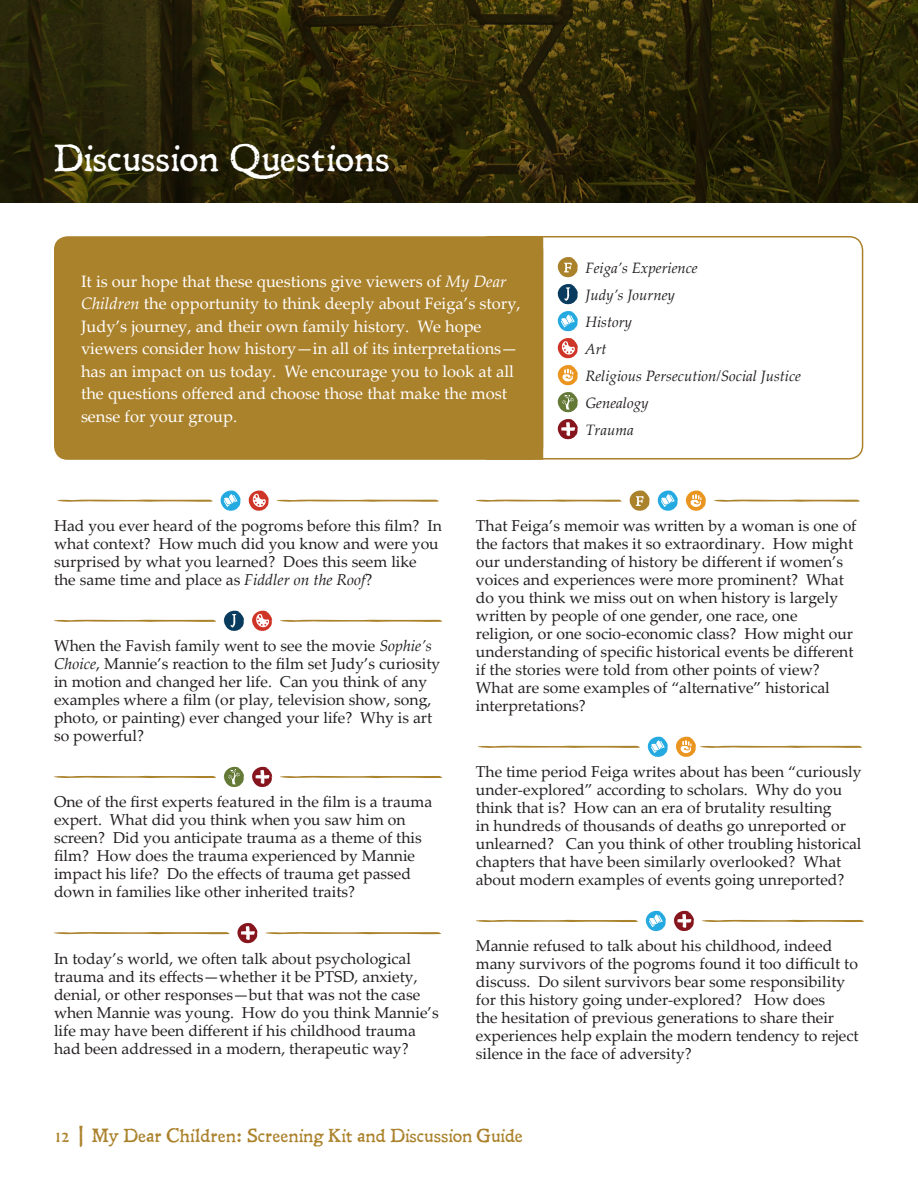
<style>
.page{position:relative;width:918px;height:1188px;background:#fff}
.page>*{position:absolute;margin:0;border:0;box-sizing:border-box;transform-origin:0 0}
.t1{font:36px "Leander";color:#fff}
.t2{font:18px "Leander";letter-spacing:-.01em;color:#ab822c}
.body_copy{font:16.5px/22.5px "Palatino Linotype";color:#fff}
.body_copy-2{font:15.75px/18px "Palatino Linotype";color:#231f20}
.body_copy-3{font:italic 15px "Palatino Linotype";color:#231f20}
.s1{font-style:italic}
.s2{font-family:"Chalkduster"}
</style>
<div class="page">
<svg style="left:0;top:0;width:918px;height:202px;background:#2b2607"></svg>
<svg style="left:57px;top:500px;width:156px;height:2px"></svg>
<svg style="left:220px;top:490px;width:21px;height:21px"></svg>
<svg style="left:249px;top:490px;width:20px;height:21px"></svg>
<svg style="left:276px;top:500px;width:163px;height:2px"></svg>
<svg style="left:54px;top:620px;width:162px;height:2px"></svg>
<svg style="left:224px;top:611px;width:20px;height:20px"></svg>
<svg style="left:252px;top:611px;width:20px;height:20px"></svg>
<svg style="left:280px;top:620px;width:162px;height:2px"></svg>
<svg style="left:54px;top:776px;width:162px;height:2px"></svg>
<svg style="left:224px;top:767px;width:20px;height:20px"></svg>
<svg style="left:252px;top:767px;width:20px;height:20px"></svg>
<svg style="left:280px;top:776px;width:162px;height:2px"></svg>
<svg style="left:54px;top:932px;width:176px;height:2px"></svg>
<svg style="left:237px;top:923px;width:21px;height:20px"></svg>
<svg style="left:265px;top:932px;width:176px;height:2px"></svg>
<svg style="left:476px;top:500px;width:146px;height:2px"></svg>
<svg style="left:630px;top:490px;width:20px;height:21px"></svg>
<svg style="left:658px;top:490px;width:20px;height:21px"></svg>
<svg style="left:686px;top:490px;width:20px;height:21px"></svg>
<svg style="left:714px;top:500px;width:146px;height:2px"></svg>
<svg style="left:478px;top:746px;width:162px;height:2px"></svg>
<svg style="left:648px;top:737px;width:20px;height:20px"></svg>
<svg style="left:676px;top:737px;width:186px;height:20px"></svg>
<svg style="left:476px;top:920px;width:162px;height:2px"></svg>
<svg style="left:646px;top:911px;width:20px;height:20px"></svg>
<svg style="left:674px;top:911px;width:20px;height:20px"></svg>
<svg style="left:702px;top:920px;width:162px;height:2px"></svg>
<svg style="left:558px;top:257px;width:20px;height:20px"></svg>
<svg style="left:558px;top:284px;width:20px;height:20px"></svg>
<svg style="left:558px;top:311px;width:20px;height:20px"></svg>
<svg style="left:558px;top:338px;width:20px;height:20px"></svg>
<svg style="left:558px;top:365px;width:20px;height:20px"></svg>
<svg style="left:558px;top:392px;width:20px;height:20px"></svg>
<svg style="left:558px;top:419px;width:20px;height:20px"></svg>
<div style="left:475px;top:236px;width:388px;height:224px;border:2px solid #ab822c;border-radius:14px"></div>
<svg style="left:533px;top:236px;width:11px;height:224px"></svg>
<div style="left:54px;top:236px;width:489px;height:224px;background:#ab822c;border-radius:14px"></div>
<h1 class="t1" style="left:54px;top:135px;width:337px">Discussion Questions</h1>
<p class="body_copy" style="left:81px;top:269px;width:441px">It is our hope that these questions give viewers of <span class="s1">My Dear Children</span> the opportunity to think deeply about Feiga’s story, Judy’s journey, and their own family history. We hope viewers consider how history—in all of its interpretations— has an impact on us today. We encourage you to look at all the questions offered and choose those that make the most sense for your group.</p>
<p class="body_copy-3" style="left:585px;top:257px;width:114px">Feiga’s Experience</p>
<p class="body_copy-3" style="left:585px;top:284px;width:91px">Judy’s Journey</p>
<p class="body_copy-3" style="left:585px;top:311px;width:48px">History</p>
<p class="body_copy-3" style="left:585px;top:338px;width:23px">Art</p>
<p class="body_copy-3" style="left:585px;top:365px;width:217px">Religious Persecution/Social Justice</p>
<p class="body_copy-3" style="left:585px;top:392px;width:65px">Genealogy</p>
<p class="body_copy-3" style="left:585px;top:419px;width:50px">Trauma</p>
<p class="body_copy-2" style="left:54px;top:516px;width:389px">Had you ever heard of the pogroms before this film? In what context? How much did you know and were you surprised by what you learned? Does this seem like the same time and place as <span class="s1">Fiddler on the Roof</span>?</p>
<p class="body_copy-2" style="left:54px;top:636px;width:388px">When the Favish family went to see the movie <span class="s1">Sophie’s Choice</span>, Mannie’s reaction to the film set Judy’s curiosity in motion and changed her life. Can you think of any examples where a film (or play, television show, song, photo, or painting) ever changed your life? Why is art so powerful?</p>
<p class="body_copy-2" style="left:54px;top:792px;width:380px">One of the first experts featured in the film is a trauma expert. What did you think when you saw him on screen? Did you anticipate trauma as a theme of this film? How does the trauma experienced by Mannie impact his life? Do the effects of trauma get passed down in families like other inherited traits?</p>
<p class="body_copy-2" style="left:54px;top:949px;width:386px">In today’s world, we often talk about psychological trauma and its effects—whether it be PTSD, anxiety, denial, or other responses—but that was not the case when Mannie was young. How do you think Mannie’s life may have been different if his childhood trauma had been addressed in a modern, therapeutic way?</p>
<p class="body_copy-2" style="left:476px;top:516px;width:382px">That Feiga’s memoir was written by a woman is one of the factors that makes it so extraordinary. How might our understanding of history be different if women’s voices and experiences were more prominent? What do you think we miss out on when history is largely written by people of one gender, one race, one religion, or one socio-economic class? How might our understanding of specific historical events be different if the stories were told from other points of view?<br>What are some examples of “alternative” historical interpretations?</p>
<p class="body_copy-2" style="left:476px;top:762px;width:387px">The time period Feiga writes about has been “curiously under-explored” according to scholars. Why do you think that is? How can an era of brutality resulting<br>in hundreds of thousands of deaths go unreported or unlearned? Can you think of other troubling historical chapters that have been similarly overlooked? What about modern examples of events going unreported?</p>
<p class="body_copy-2" style="left:476px;top:936px;width:384px">Mannie refused to talk about his childhood, indeed many survivors of the pogroms found it too difficult to discuss. Do silent survivors bear some responsibility for this history going under-explored? How does<br>the hesitation of previous generations to share their experiences help explain the modern tendency to reject silence in the face of adversity?</p>
<p class="t2" style="left:54px;top:1124px;width:471px">12 <span class="s2">|</span> My Dear Children: Screening Kit and Discussion Guide</p>
</div>
